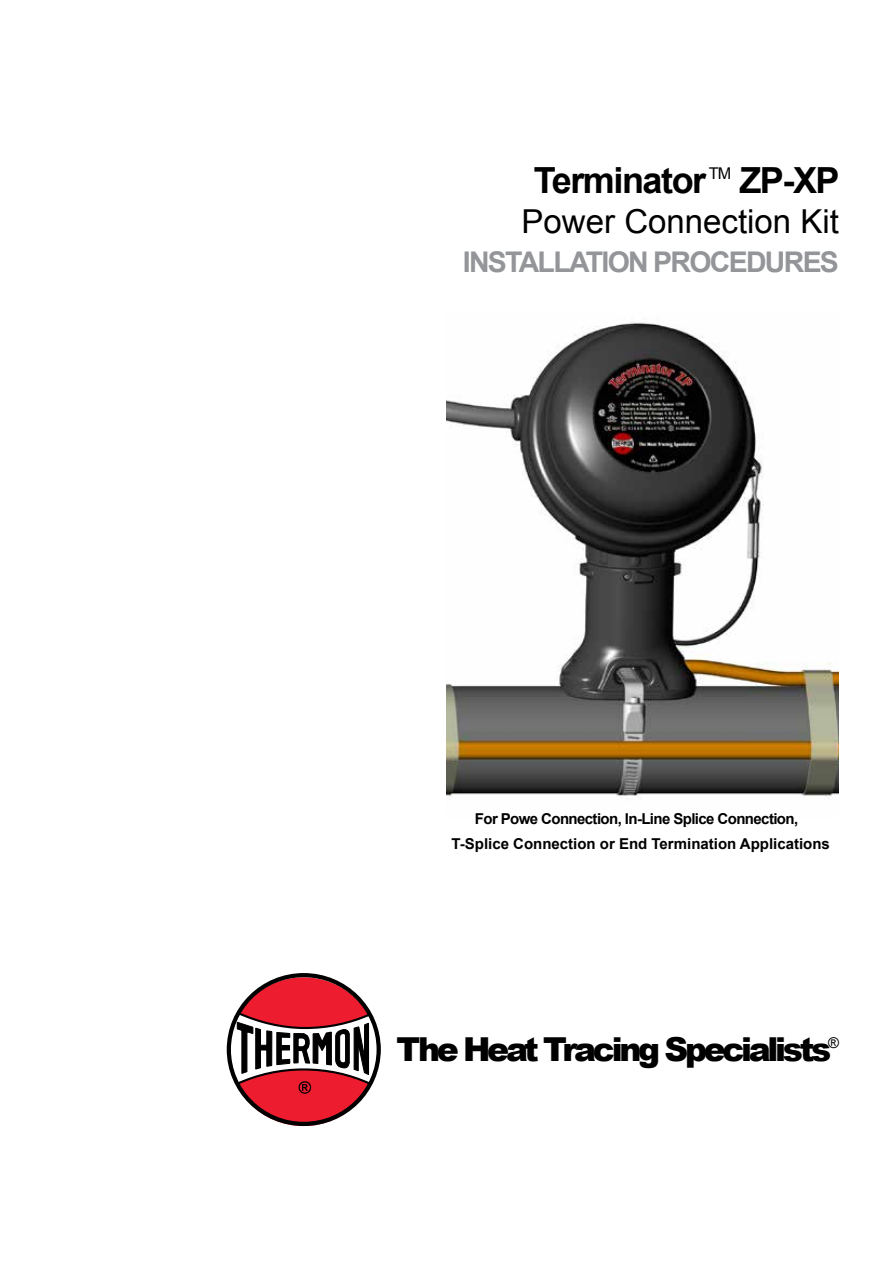
<style>
.page{position:relative;width:893px;height:1263px;background:#fff}
.page>*{position:absolute;margin:0;border:0;box-sizing:border-box;transform-origin:0 0}
.t1{font:700 36px "Arial";letter-spacing:-.04em;color:#000}
.t2{font:900 33px "Arial";letter-spacing:-.1em;color:#000}
.t3{font:33px "Arial";color:#000}
.t4{font:700 28.5px "Arial";letter-spacing:-.06em;color:#939598}
.t5{font:700 15px/25.5px "Arial";color:#000;text-align:center}
.t6{font:14.85px "Arial";color:#000}
</style>
<div class="page">
<img style="left:446px;top:322px;width:393px;height:477px">
<div style="left:229px;top:977px;width:149px;height:149px;background:#ed1c2e;border-radius:50%"></div>
<svg style="left:227px;top:1010px;width:154px;height:84px"></svg>
<div style="left:227px;top:973px;width:154px;height:153px;border:4px solid #000;border-radius:50%"></div>
<h1 class="t1" style="left:534px;top:157px;width:307px">Terminator <sup>TM</sup> ZP-XP</h1>
<h2 class="t3" style="left:522px;top:200px;width:319px">Power Connection Kit</h2>
<h3 class="t4" style="left:463px;top:243px;width:378px">INSTALLATION PROCEDURES</h3>
<p class="t5" style="left:452px;top:806px;width:380px">For Powe Connection, In-Line Splice Connection,<br>T-Splice Connection or End Termination Applications</p>
<h2 class="t2" style="left:397px;top:1025px;width:436px">The Heat Tracing Specialists</h2>
<p class="t6" style="left:828px;top:1033px;width:12px">®</p>
</div>
